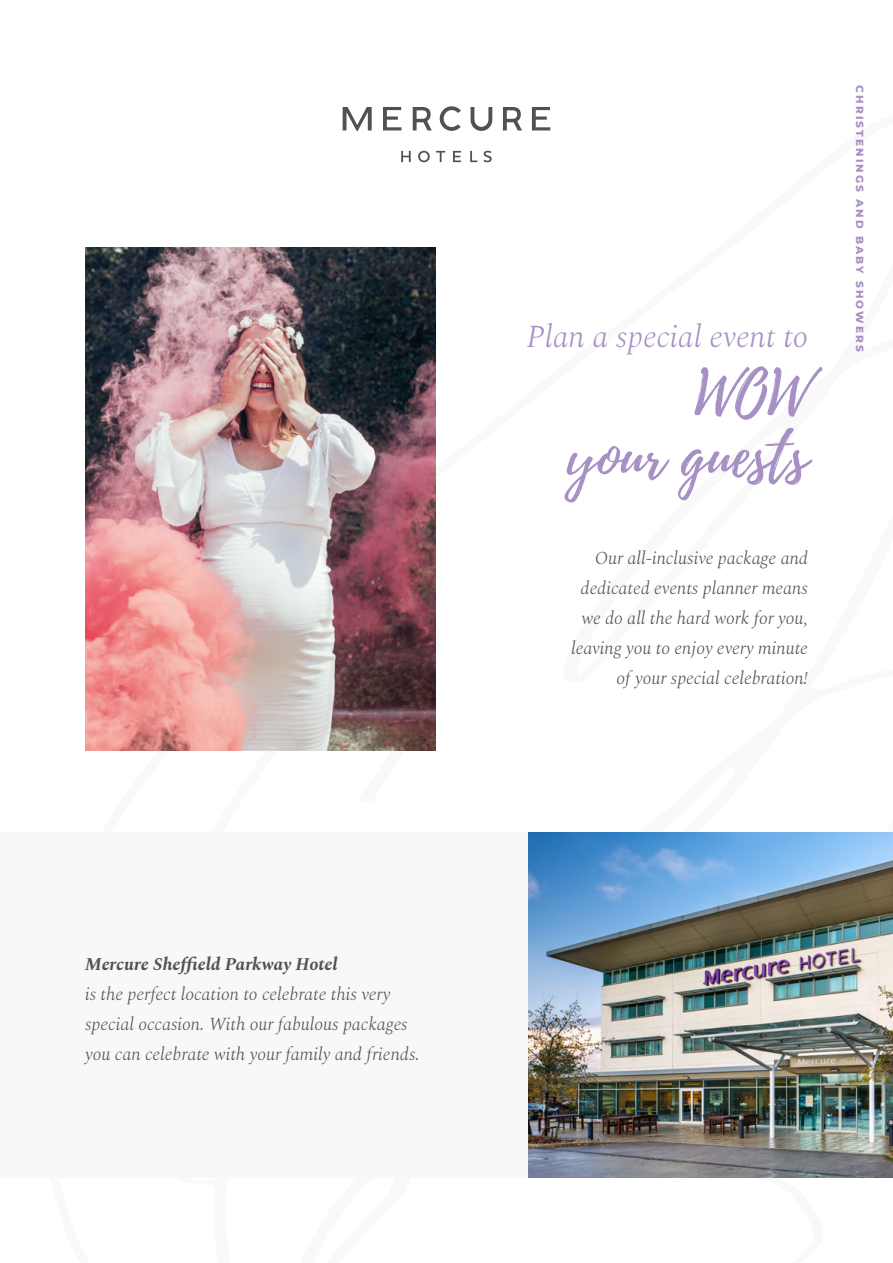
<style>
.page{position:relative;width:893px;height:1263px;background:#fff}
.page>*{position:absolute;margin:0;border:0;box-sizing:border-box;transform-origin:0 0}
.t1{font:60px/63px "Playlist Script";color:#a790c4;text-align:right}
.t2{font:italic 300 31.5px "Spectral";color:#a790c4}
.t3{font:italic 300 18px/30px "Spectral";color:#53514f}
.t4{font:italic 700 18px "Spectral";color:#53514f}
.t5{font:800 10.5px "Montserrat";letter-spacing:.2em;color:#a790c4}
</style>
<div class="page">
<div style="left:0;top:832px;width:529px;height:346px;background:#f8f8f8"></div>
<svg style="left:401px;top:151px;width:10px;height:11px"></svg>
<svg style="left:418px;top:151px;width:12px;height:11px"></svg>
<svg style="left:436px;top:151px;width:9px;height:11px"></svg>
<svg style="left:453px;top:151px;width:8px;height:11px"></svg>
<svg style="left:470px;top:151px;width:7px;height:11px"></svg>
<svg style="left:484px;top:151px;width:8px;height:11px"></svg>
<svg style="left:343px;top:107px;width:29px;height:24px"></svg>
<svg style="left:383px;top:107px;width:18px;height:23px"></svg>
<svg style="left:532px;top:107px;width:18px;height:23px"></svg>
<svg style="left:440px;top:106px;width:21px;height:25px"></svg>
<svg style="left:471px;top:107px;width:21px;height:24px"></svg>
<svg style="left:413px;top:107px;width:19px;height:23px"></svg>
<svg style="left:503px;top:107px;width:19px;height:23px"></svg>
<img style="left:529px;top:832px;width:364px;height:346px">
<img style="left:85px;top:247px;width:351px;height:504px">
<p class="t4" style="left:85px;top:950px;width:254px">Mercure Sheffield Parkway Hotel</p>
<p class="t3" style="left:85px;top:977px;width:336px">is the perfect location to celebrate this very special occasion. With our fabulous packages you can celebrate with your family and friends.</p>
<h2 class="t2" style="left:527px;top:314px;width:283px">Plan a special event to</h2>
<h1 class="t1" style="left:567px;top:363px;width:243px">WOW<br>your guests</h1>
<p class="t3" style="left:571px;top:542px;width:238px;text-align:right">Our all-inclusive package and dedicated events planner means we do all the hard work for you, leaving you to enjoy every minute of your special celebration!</p>
<p class="t5" style="left:867px;top:85px;width:267px;rotate:90deg">CHRISTENINGS AND BABY SHOWERS</p>
</div>
